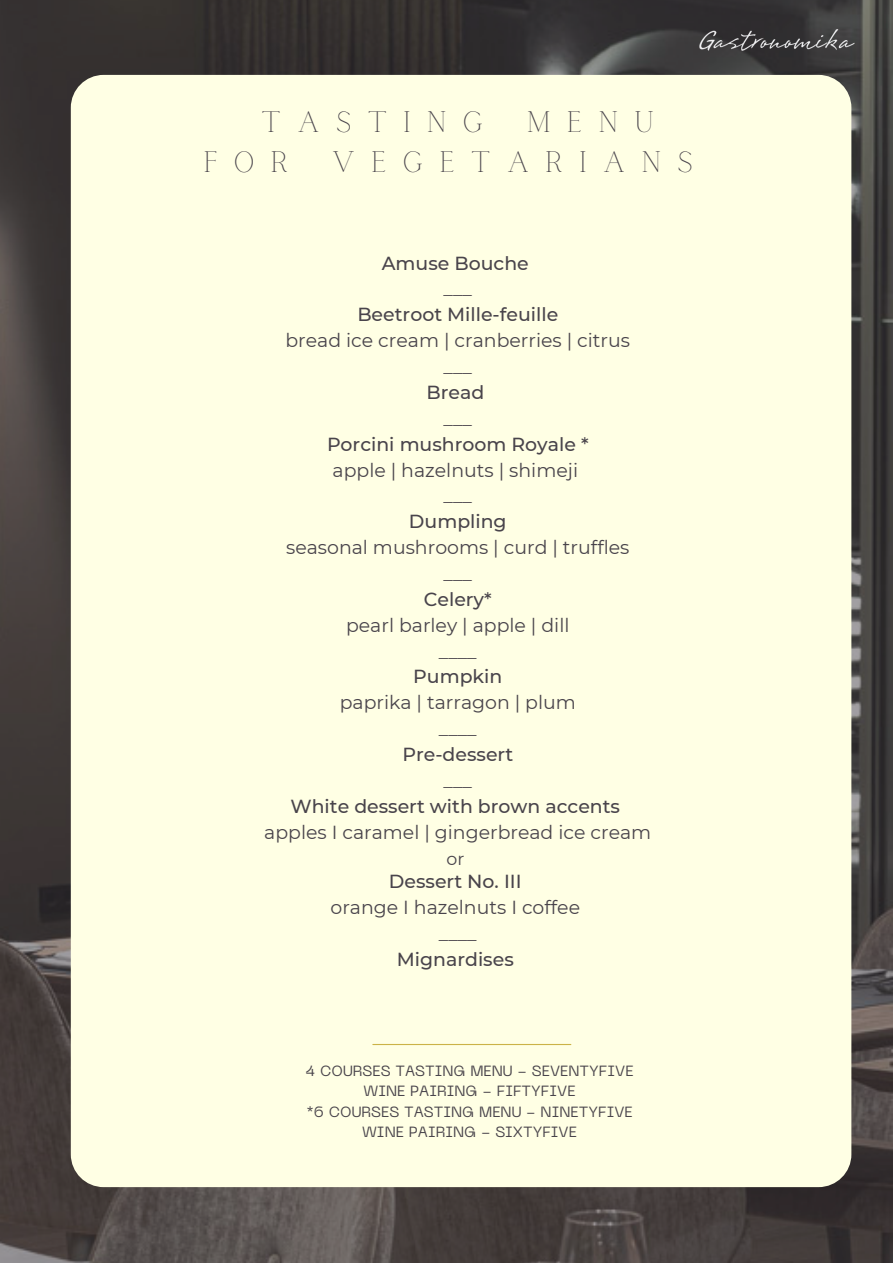
<style>
.page{position:relative;width:893px;height:1264px;background:#fff}
.page>*{position:absolute;margin:0;border:0;box-sizing:border-box;transform-origin:0 0}
.t1{font:29.4px "Calgary";letter-spacing:.54em;color:#49444b}
.t2{font:18.9px/25.8px "Montserrat";color:#49444b;text-align:center}
.t3{font:500 18.9px "Montserrat";color:#49444b}
.t4{font:17.4px "Montserrat";color:#49444b}
.t5{font:14.7px/20.2px "PP Neue Machina";color:#49444b;text-align:center}
</style>
<div class="page">
<img style="left:0;top:0;width:892px;height:1262px">
<div style="left:71px;top:75px;width:780px;height:1112px;background:#ffffe4;border-radius:33px"></div>
<img style="left:662px;top:0;width:230px;height:75px">
<hr style="left:373px;top:1043px;width:197px;height:2px;background:#cbb347">
<h1 class="t1" style="left:261px;top:105px;width:224px">TASTING</h1>
<h1 class="t1" style="left:527px;top:105px;width:129px">MENU</h1>
<h1 class="t1" style="left:203px;top:146px;width:86px">FOR</h1>
<h1 class="t1" style="left:332px;top:146px;width:362px">VEGETARIANS</h1>
<p class="t3" style="left:382px;top:251px;width:148px">Amuse Bouche</p>
<p class="t2" style="left:443px;top:276px;width:30px">___</p>
<p class="t3" style="left:357px;top:303px;width:202px">Beetroot Mille-feuille</p>
<p class="t2" style="left:285px;top:327px;width:346px">bread ice cream | cranberries | citrus ___</p>
<p class="t3" style="left:426px;top:380px;width:59px">Bread</p>
<p class="t2" style="left:443px;top:405px;width:30px">___</p>
<p class="t3" style="left:327px;top:432px;width:263px">Porcini mushroom Royale *</p>
<p class="t2" style="left:332px;top:457px;width:247px">apple | hazelnuts | shimeji ___</p>
<p class="t3" style="left:409px;top:510px;width:99px">Dumpling</p>
<p class="t2" style="left:286px;top:534px;width:345px">seasonal mushrooms | curd | truffles ___</p>
<p class="t3" style="left:424px;top:587px;width:69px">Celery*</p>
<p class="t2" style="left:346px;top:612px;width:225px">pearl barley | apple | dill ____</p>
<p class="t3" style="left:413px;top:665px;width:91px">Pumpkin</p>
<p class="t2" style="left:339px;top:689px;width:238px">paprika | tarragon | plum ____</p>
<p class="t3" style="left:402px;top:742px;width:112px">Pre-dessert</p>
<p class="t2" style="left:443px;top:767px;width:30px">___</p>
<p class="t3" style="left:290px;top:794px;width:331px">White dessert with brown accents</p>
<p class="t2" style="left:264px;top:819px;width:388px">apples I caramel | gingerbread ice cream</p>
<p class="t4" style="left:446px;top:847px;width:19px">or</p>
<p class="t3" style="left:389px;top:869px;width:134px">Dessert No. III</p>
<p class="t2" style="left:330px;top:894px;width:251px">orange I hazelnuts I coffee ____</p>
<p class="t3" style="left:397px;top:947px;width:118px">Mignardises</p>
<p class="t5" style="left:305px;top:1062px;width:329px">4 COURSES TASTING MENU - SEVENTYFIVE<br>WINE PAIRING - FIFTYFIVE<br>*6 COURSES TASTING MENU - NINETYFIVE<br>WINE PAIRING - SIXTYFIVE</p>
</div>
